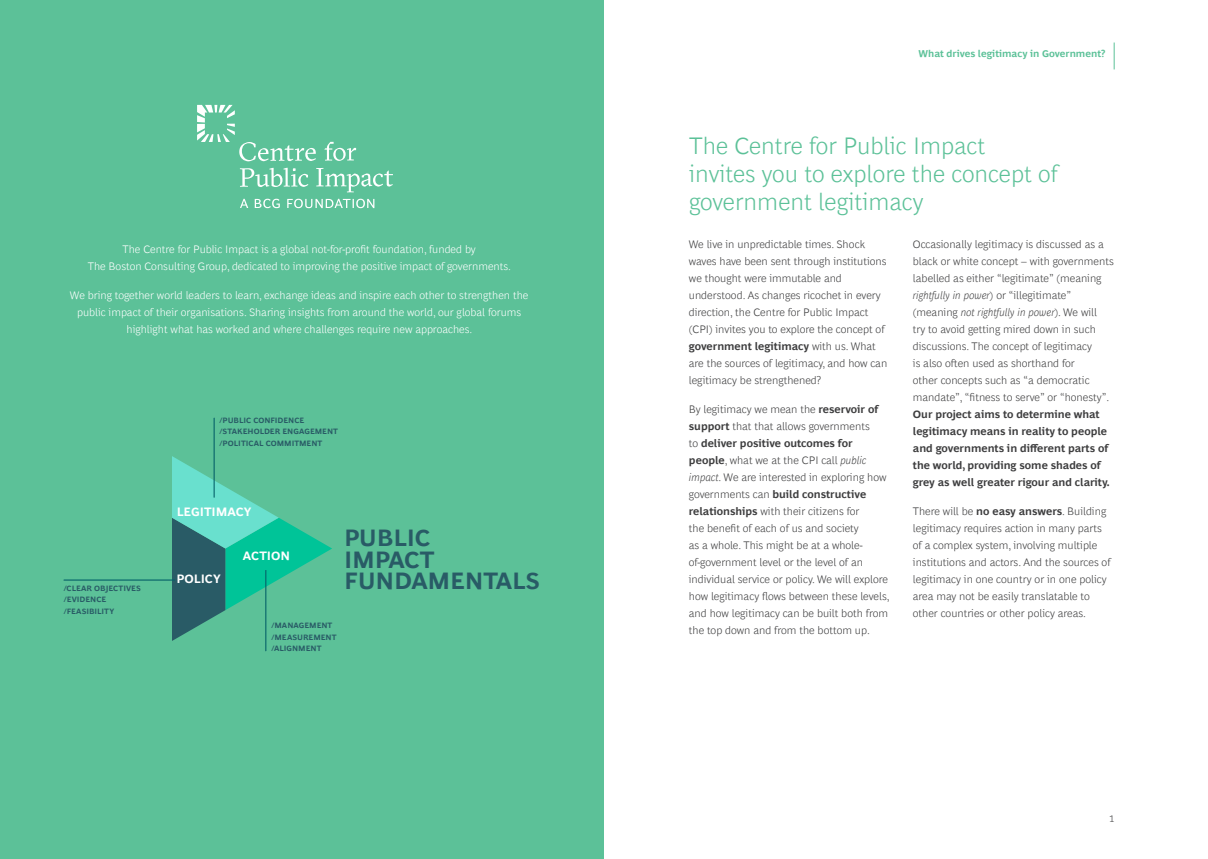
<style>
.page{position:relative;width:1208px;height:859px;background:#fff}
.page>*{position:absolute;margin:0;border:0;box-sizing:border-box;transform-origin:0 0}
.Chapter_head{font:300 24px/28px "Henderson BCG Sans";color:#5cc198}
.t1{font:700 23.9px/21.7px "Henderson BCG Sans";letter-spacing:-.01em;color:#295b66}
.t2{font:700 12.3px "Henderson BCG Sans";letter-spacing:-.005em;color:#fff}
.body{font:300 11px/17px "Henderson BCG Sans";color:#3e3e3f}
.body-2{font:300 11px/17px "Henderson BCG Sans";color:#fff;text-align:center}
.t3{font:700 10px "Henderson BCG Sans";color:#5cc198}
.t4{font:300 10px "Henderson BCG Sans";color:#3e3e3f}
.t5{font:700 7.8px/11.3px "Henderson BCG Sans";color:#295b66}
.s1{font-weight:700}
.s2{font-style:italic}
</style>
<div class="page">
<svg style="left:1114px;top:43px;width:1px;height:26px"></svg>
<div style="left:0;top:0;width:604px;height:859px;background:#5cc198"></div>
<svg style="left:172px;top:456px;width:160px;height:185px"></svg>
<hr style="left:214px;top:418px;width:1px;height:80px;background:#006169">
<hr style="left:265px;top:570px;width:1px;height:81px;background:#006169">
<hr style="left:64px;top:580px;width:111px;height:1px;background:#006169">
<svg style="left:197px;top:105px;width:119px;height:56px"></svg>
<svg style="left:324px;top:142px;width:32px;height:19px"></svg>
<svg style="left:240px;top:168px;width:68px;height:19px"></svg>
<svg style="left:316px;top:168px;width:77px;height:24px"></svg>
<svg style="left:240px;top:199px;width:8px;height:9px"></svg>
<svg style="left:255px;top:199px;width:25px;height:9px"></svg>
<svg style="left:287px;top:199px;width:87px;height:9px"></svg>
<p class="body-2" style="left:88px;top:240px;width:425px">The Centre for Public Impact is a global not-for-profit foundation, funded by<br>The Boston Consulting Group, dedicated to improving the positive impact of governments.</p>
<p class="body-2" style="left:70px;top:285px;width:460px">We bring together world leaders to learn, exchange ideas and inspire each other to strengthen the public impact of their organisations. Sharing insights from around the world, our global forums highlight what has worked and where challenges require new approaches.</p>
<p class="t5" style="left:219px;top:414px;width:120px">/PUBLIC CONFIDENCE /STAKEHOLDER ENGAGEMENT /POLITICAL COMMITMENT</p>
<p class="t5" style="left:64px;top:582px;width:79px">/CLEAR OBJECTIVES /EVIDENCE /FEASIBILITY</p>
<p class="t2" style="left:177px;top:503px;width:76px">LEGITIMACY</p>
<p class="t2" style="left:176px;top:570px;width:46px">POLICY</p>
<p class="t2" style="left:243px;top:547px;width:49px">ACTION</p>
<p class="t1" style="left:344px;top:525px;width:197px">PUBLIC<br>IMPACT<br>FUNDAMENTALS</p>
<p class="t5" style="left:271px;top:619px;width:67px">/MANAGEMENT /MEASUREMENT /ALIGNMENT</p>
<p class="t3" style="left:918px;top:46px;width:188px">What drives legitimacy in Government?</p>
<p class="Chapter_head" style="left:689px;top:130px;width:370px">The Centre for Public Impact invites you to explore the concept of government legitimacy</p>
<p class="body" style="left:689px;top:235px;width:200px">We live in unpredictable times. Shock waves have been sent through institutions we thought were immutable and understood. As changes ricochet in every direction, the Centre for Public Impact (CPI) invites you to explore the concept of <span class="s1">government legitimacy</span> with us. What are the sources of legitimacy, and how can legitimacy be strengthened?</p>
<p class="body" style="left:689px;top:399px;width:202px">By legitimacy we mean the <span class="s1">reservoir of support</span> that that allows governments<br>to <span class="s1">deliver positive outcomes for people</span>, what we at the CPI call <span class="s2">public impact</span>. We are interested in exploring how governments can <span class="s1">build constructive relationships</span> with their citizens for<br>the benefit of each of us and society<br>as a whole. This might be at a whole&shy;of-government level or the level of an individual service or policy. We will explore how legitimacy flows between these levels, and how legitimacy can be built both from the top down and from the bottom up.</p>
<p class="body" style="left:913px;top:235px;width:202px">Occasionally legitimacy is discussed as a black or white concept – with governments labelled as either “legitimate” (meaning <span class="s2">rightfully in power</span>) or “illegitimate” (meaning <span class="s2">not rightfully in power</span>). We will<br>try to avoid getting mired down in such discussions. The concept of legitimacy<br>is also often used as shorthand for<br>other concepts such as “a democratic mandate”, “fitness to serve” or “honesty”.<br><span class="s1">Our project aims to determine what legitimacy means in reality to people and governments in different parts of the world, providing some shades of grey as well greater rigour and clarity.</span></p>
<p class="body" style="left:913px;top:501px;width:199px">There will be <span class="s1">no easy answers</span>. Building legitimacy requires action in many parts of a complex system, involving multiple institutions and actors. And the sources of legitimacy in one country or in one policy area may not be easily translatable to other countries or other policy areas.</p>
<p class="t4" style="left:1109px;top:812px;width:7px">1</p>
</div>
